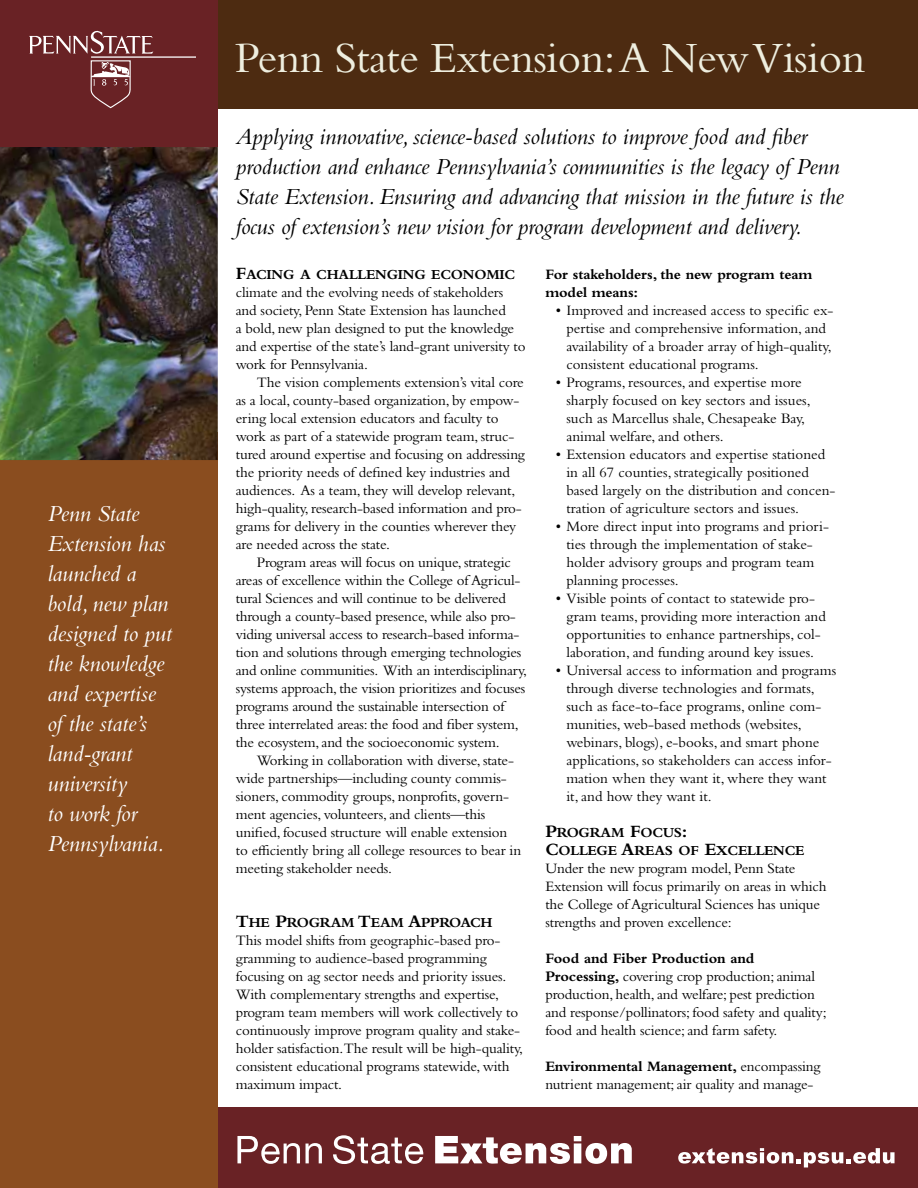
<style>
.page{position:relative;width:918px;height:1188px;background:#fff}
.page>*{position:absolute;margin:0;border:0;box-sizing:border-box;transform-origin:0 0}
.t1{font:45px "Bembo Std";letter-spacing:-.01em;color:#eeeedf}
.t2{font:italic 24px/30px "Bembo Std";letter-spacing:-.01em;color:#000}
.t3{font:italic 24px/30px "Bembo Std";letter-spacing:-.01em;color:#fff}
.t4{font:15px/18px "Bembo Std";letter-spacing:-.01em;color:#000}
.t5{font:700 15px/18px "Bembo Std";letter-spacing:-.01em;color:#000}
.t6{font:14.4px/18px "Bembo Std Bold SC800";letter-spacing:-.015em;color:#000}
.s1{font-size:18px}
.s2{font-weight:700}
</style>
<div class="page">
<div style="left:0;top:1107px;width:918px;height:81px;background:#692225"></div>
<div style="left:0;top:433px;width:218px;height:755px;background:#8a4d1f"></div>
<div style="left:0;top:0;width:918px;height:109px;background:#4d2b11"></div>
<img style="left:0;top:147px;width:218px;height:313px">
<div style="left:0;top:0;width:218px;height:147px;background:#692225"></div>
<svg style="left:29px;top:30px;width:124px;height:24px"></svg>
<hr style="left:91px;top:56px;width:104px;height:2px;background:#fff">
<svg style="left:90px;top:60px;width:41px;height:49px"></svg>
<svg style="left:237px;top:1135px;width:395px;height:29px"></svg>
<svg style="left:678px;top:1148px;width:217px;height:19px"></svg>
<h2 class="t3" style="left:47px;top:498px;width:126px">Penn State<br>Extension has launched a bold, new plan designed to put the knowledge and expertise of the state’s land-grant university<br>to work for<br>Pennsylvania.</h2>
<h1 class="t1" style="left:235px;top:31px;width:632px">Penn State Extension: A New Vision</h1>
<p class="t2" style="left:236px;top:121px;width:610px">Applying innovative, science-based solutions to improve food and fiber production and enhance Pennsylvania’s communities is the legacy of Penn State Extension. Ensuring and advancing that mission in the future is the focus of extension’s new vision for program development and delivery.</p>
<p class="t6" style="left:236px;top:265px;width:281px"><span class="s1">F</span>ACING A CHALLENGING ECONOMIC</p>
<p class="t4" style="left:236px;top:283px;width:291px">climate and the evolving needs of stakeholders and society, Penn State Extension has launched<br>a bold, new plan designed to put the knowledge and expertise of the state’s land-grant university to work for Pennsylvania.</p>
<p class="t4" style="left:236px;top:373px;width:291px;text-indent:21px">The vision complements extension’s vital core as a local, county-based organization, by empow&shy;ering local extension educators and faculty to work as part of a statewide program team, struc&shy;tured around expertise and focusing on addressing the priority needs of defined key industries and audiences. As a team, they will develop relevant, high-quality, research-based information and pro&shy;grams for delivery in the counties wherever they are needed across the state.</p>
<p class="t4" style="left:236px;top:553px;width:293px;text-indent:21px">Program areas will focus on unique, strategic areas of excellence within the College of Agricul&shy;tural Sciences and will continue to be delivered through a county-based presence, while also pro&shy;viding universal access to research-based informa&shy;tion and solutions through emerging technologies and online communities. With an interdisciplinary, systems approach, the vision prioritizes and focuses programs around the sustainable intersection of three interrelated areas: the food and fiber system, the ecosystem, and the socioeconomic system.</p>
<p class="t4" style="left:236px;top:751px;width:287px;text-indent:21px">Working in collaboration with diverse, state&shy;wide partnerships—including county commis&shy;sioners, commodity groups, nonprofits, govern&shy;ment agencies, volunteers, and clients—this unified, focused structure will enable extension to efficiently bring all college resources to bear in meeting stakeholder needs.</p>
<p class="t6" style="left:236px;top:913px;width:258px"><span class="s1">T</span>HE <span class="s1">P</span>ROGRAM <span class="s1">T</span>EAM <span class="s1">A</span>PPROACH</p>
<p class="t4" style="left:236px;top:931px;width:289px">This model shifts from geographic-based pro&shy;gramming to audience-based programming focusing on ag sector needs and priority issues.<br>With complementary strengths and expertise, program team members will work collectively to continuously improve program quality and stake&shy;holder satisfaction.The result will be high-quality, consistent educational programs statewide, with maximum impact.</p>
<p class="t5" style="left:545px;top:265px;width:269px">For stakeholders, the new program team model means:</p>
<p class="t4" style="left:566px;top:301px;width:269px;text-indent:-11px">• Improved and increased access to specific ex&shy;pertise and comprehensive information, and availability of a broader array of high-quality, consistent educational programs.</p>
<p class="t4" style="left:566px;top:373px;width:246px;text-indent:-11px">• Programs, resources, and expertise more sharply focused on key sectors and issues, such as Marcellus shale, Chesapeake Bay, animal welfare, and others.</p>
<p class="t4" style="left:566px;top:445px;width:271px;text-indent:-11px">• Extension educators and expertise stationed in all 67 counties, strategically positioned based largely on the distribution and concen&shy;tration of agriculture sectors and issues.</p>
<p class="t4" style="left:566px;top:517px;width:264px;text-indent:-11px">• More direct input into programs and priori&shy;ties through the implementation of stake&shy;holder advisory groups and program team planning processes.</p>
<p class="t4" style="left:566px;top:589px;width:261px;text-indent:-11px">• Visible points of contact to statewide pro&shy;gram teams, providing more interaction and opportunities to enhance partnerships, col&shy;laboration, and funding around key issues.</p>
<p class="t4" style="left:566px;top:661px;width:271px;text-indent:-11px">• Universal access to information and programs through diverse technologies and formats, such as face-to-face programs, online com&shy;munities, web-based methods (websites, webinars, blogs), e-books, and smart phone applications, so stakeholders can access infor&shy;mation when they want it, where they want it, and how they want it.</p>
<p class="t6" style="left:545px;top:823px;width:261px"><span class="s1">P</span>ROGRAM <span class="s1">F</span>OCUS<span class="s1">:<br>C</span>OLLEGE <span class="s1">A</span>REAS OF <span class="s1">E</span>XCELLENCE</p>
<p class="t4" style="left:545px;top:859px;width:283px">Under the new program model, Penn State Extension will focus primarily on areas in which the College of Agricultural Sciences has unique strengths and proven excellence:</p>
<p class="t4" style="left:545px;top:949px;width:283px"><span class="s2">Food and Fiber Production and Processing,</span> covering crop production; animal production, health, and welfare; pest prediction and response/pollinators; food safety and quality; food and health science; and farm safety.</p>
<p class="t4" style="left:545px;top:1057px;width:277px"><span class="s2">Environmental Management,</span> encompassing nutrient management; air quality and manage-</p>
</div>
